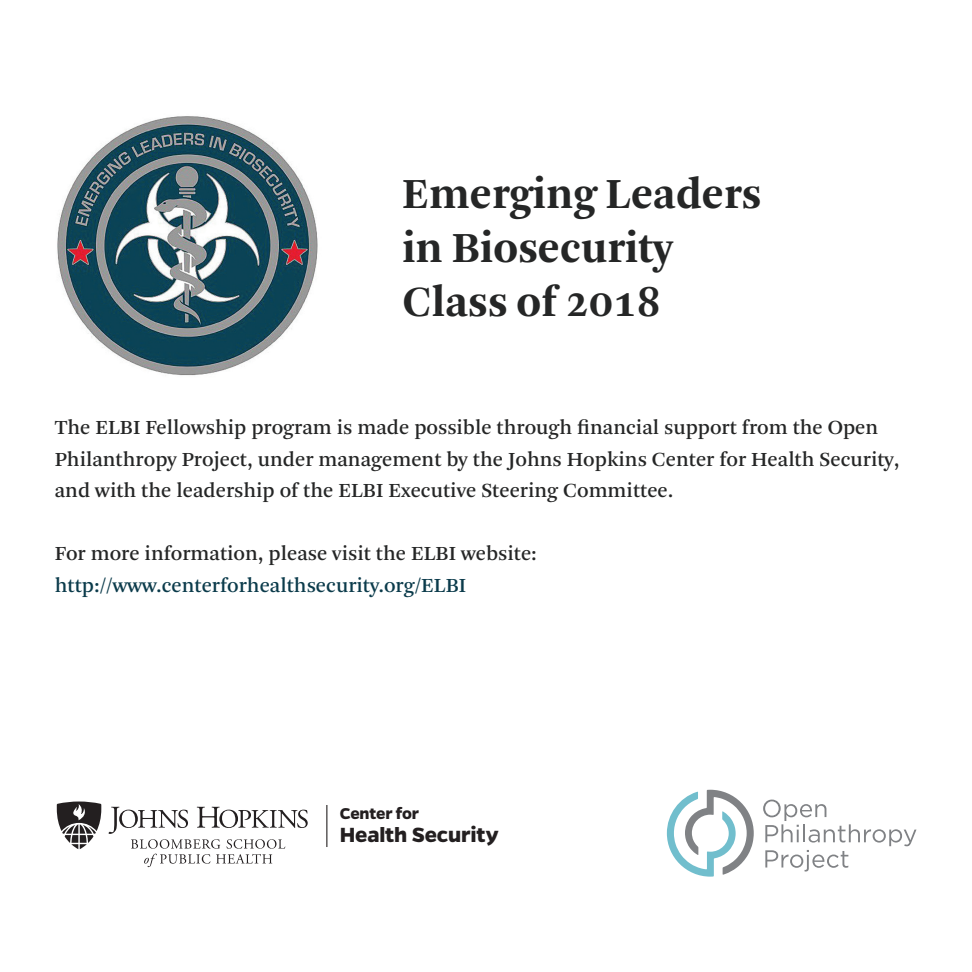
<style>
.page{position:relative;width:972px;height:972px;background:#fff}
.page>*{position:absolute;margin:0;border:0;box-sizing:border-box;transform-origin:0 0}
.H1_Arnhem-Bold_30{font:700 45px "Arnhem";color:#252626}
.t1{font:700 23.25px "Gentona";letter-spacing:-.01em;color:#231f20}
.t2{font:21px/31.5px "Arnhem Pro";color:#252626}
.t3{font:21px "Arnhem Pro";color:#0b3b4b}
.t4{font:700 17.7px "Gentona";letter-spacing:-.01em;color:#231f20}
</style>
<div class="page">
<img style="left:57px;top:116px;width:261px;height:260px">
<hr style="left:326px;top:805px;width:1px;height:42px;background:#231f20">
<svg style="left:57px;top:802px;width:44px;height:47px"></svg>
<svg style="left:109px;top:807px;width:199px;height:60px"></svg>
<svg style="left:763px;top:800px;width:153px;height:72px"></svg>
<svg style="left:667px;top:790px;width:87px;height:87px"></svg>
<p class="H1_Arnhem-Bold_30" style="left:402px;top:169px;width:361px">Emerging Leaders</p>
<p class="H1_Arnhem-Bold_30" style="left:402px;top:223px;width:272px">in Biosecurity</p>
<p class="H1_Arnhem-Bold_30" style="left:402px;top:277px;width:260px">Class of 2018</p>
<p class="t2" style="left:55px;top:412px;width:846px">The ELBI Fellowship program is made possible through financial support from the Open<br>Philanthropy Project, under management by the Johns Hopkins Center for Health Security, and with the leadership of the ELBI Executive Steering Committee.</p>
<p class="t2" style="left:55px;top:538px;width:484px">For more information, please visit the ELBI website:</p>
<p class="t3" style="left:55px;top:572px;width:413px">http://www.centerforhealthsecurity.org/ELBI</p>
<p class="t4" style="left:340px;top:803px;width:81px">Center for</p>
<p class="t1" style="left:340px;top:822px;width:160px">Health Security</p>
</div>
